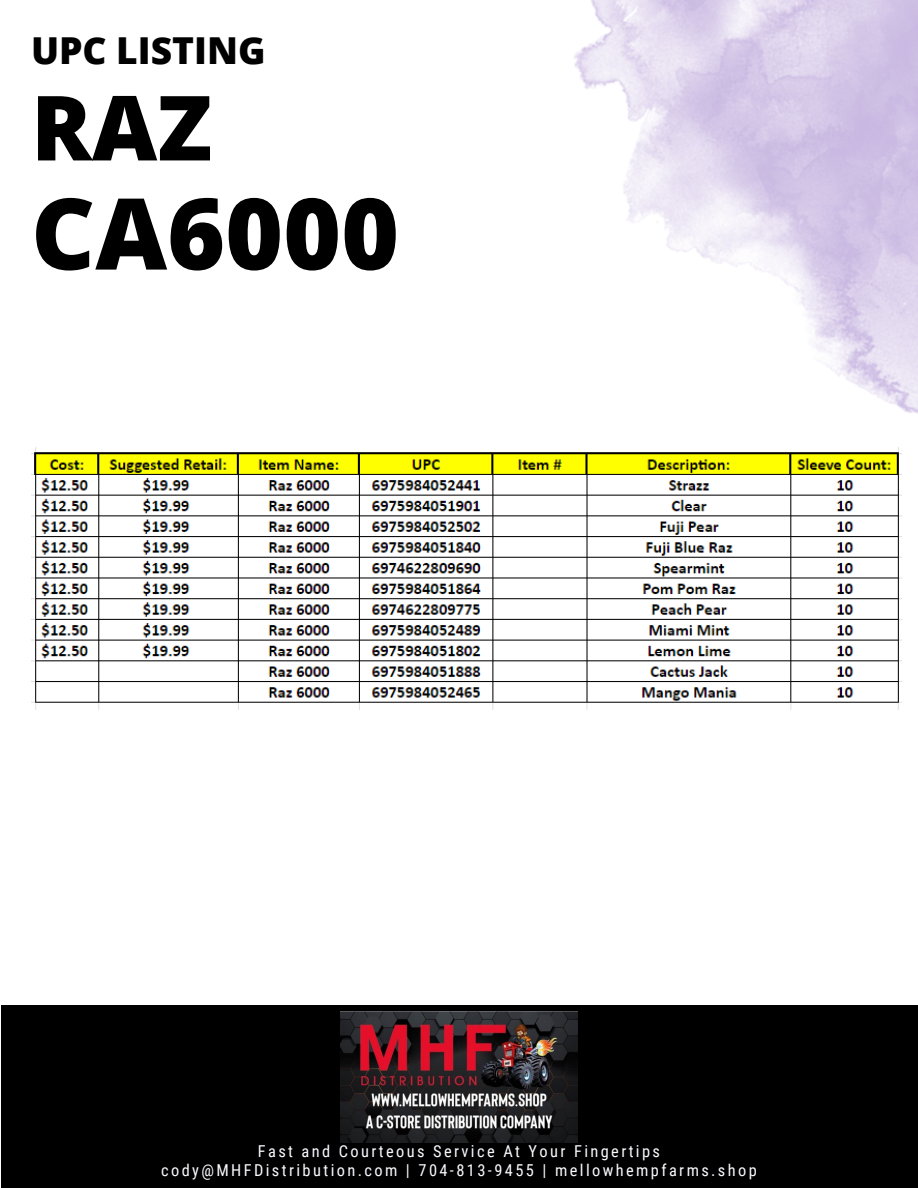
<style>
.page{position:relative;width:918px;height:1188px;background:#fff}
.page>*{position:absolute;margin:0;border:0;box-sizing:border-box;transform-origin:0 0}
.t1{font:800 99px "Open Sans";color:#000}
.t2{font:800 90px "Open Sans";color:#000}
.t3{font:800 37.2px "Open Sans";color:#000}
.t4{font:16.35px "Roboto Condensed";letter-spacing:.145em;color:#fafaff}
</style>
<div class="page">
<div style="left:1px;top:1005px;width:917px;height:183px;background:#000"></div>
<img style="left:574px;top:0;width:344px;height:414px">
<img style="left:340px;top:1012px;width:238px;height:130px">
<img style="left:31px;top:447px;width:871px;height:262px">
<p class="t3" style="left:31px;top:25px;width:236px">UPC LISTING</p>
<p class="t2" style="left:31px;top:64px;width:183px">RAZ</p>
<p class="t1" style="left:31px;top:164px;width:370px">CA6000</p>
<h2 class="t4" style="left:258px;top:1142px;width:404px">Fast and Courteous Service At Your Fingertips</h2>
<h1 class="t4" style="left:161px;top:1161px;width:597px">cody@MHFDistribution.com | 704-813-9455 | mellowhempfarms.shop</h1>
</div>
